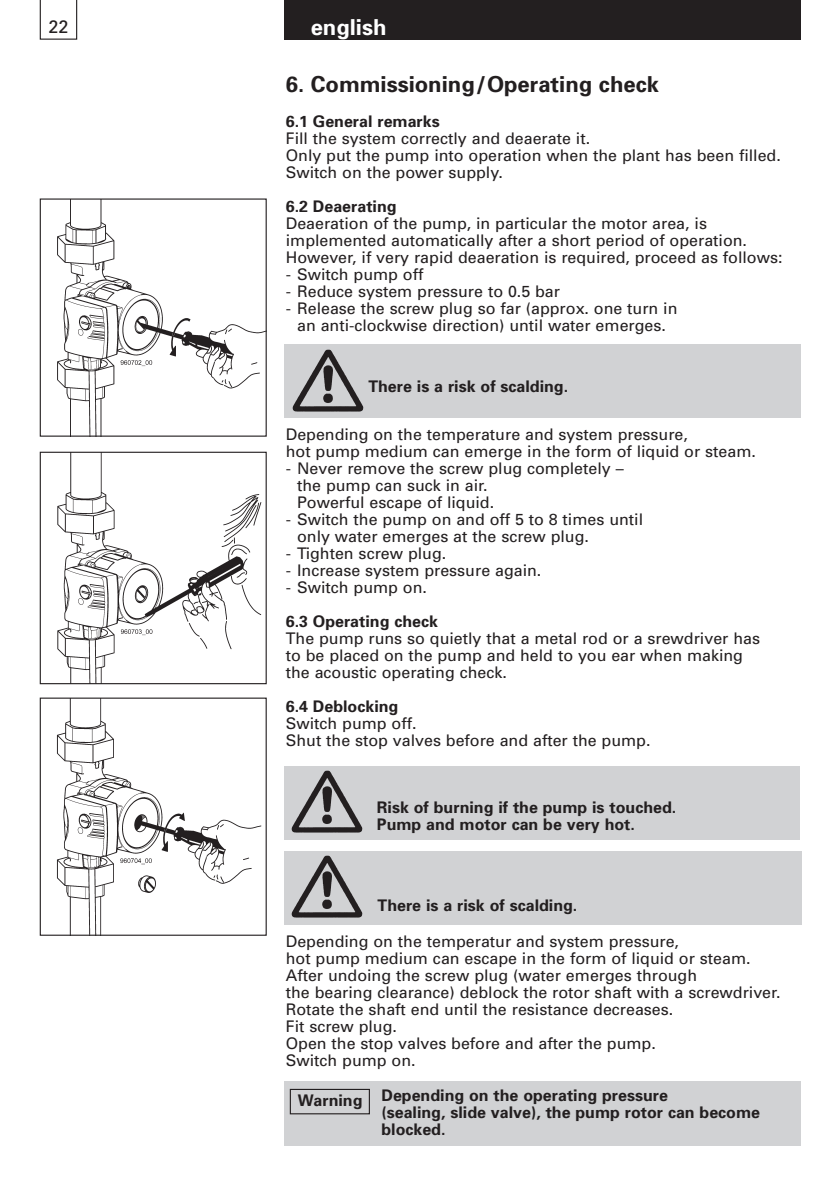
<style>
.page{position:relative;width:840px;height:1191px;background:#fff}
.page>*{position:absolute;margin:0;border:0;box-sizing:border-box;transform-origin:0 0}
.t1{font:700 22px "Univers";color:#231f20}
.t2{font:700 22px "Univers";color:#fff}
.t3{font:18px "Univers";color:#231f20}
.t4{font:16px/17px "Univers";color:#231f20}
.t5{font:700 16px/17px "Univers";color:#231f20}
</style>
<div class="page">
<div style="left:283px;top:344px;width:516px;height:73px;background:#d1d2d4"></div>
<img style="left:292px;top:349px;width:72px;height:63px">
<img style="left:57px;top:200px;width:207px;height:235px">
<img style="left:57px;top:454px;width:205px;height:228px">
<div style="left:40px;top:452px;width:226px;height:232px;border:1px solid #231f20"></div>
<img style="left:56px;top:699px;width:206px;height:234px">
<div style="left:283px;top:850px;width:518px;height:74px;background:#d1d2d4"></div>
<div style="left:283px;top:765px;width:516px;height:74px;background:#d1d2d4"></div>
<img style="left:291px;top:770px;width:72px;height:63px">
<img style="left:291px;top:855px;width:72px;height:63px">
<div style="left:283px;top:0;width:516px;height:40px;background:#231f20"></div>
<svg style="left:40px;top:0;width:37px;height:40px"></svg>
<div style="left:283px;top:1081px;width:516px;height:64px;background:#d1d2d4"></div>
<div style="left:289px;top:1088px;width:81px;height:26px;border:1px solid #231f20"></div>
<p class="t3" style="left:48px;top:20px;width:22px">22</p>
<h1 class="t2" style="left:310px;top:20px;width:77px">english</h1>
<h1 class="t1" style="left:285px;top:76px;width:374px">6. Commissioning/Operating check</h1>
<p class="t5" style="left:285px;top:114px;width:155px">6.1 General remarks</p>
<p class="t4" style="left:285px;top:131px;width:496px">Fill the system correctly and deaerate it.<br>Only put the pump into operation when the plant has been filled.<br>Switch on the power supply.</p>
<p class="t5" style="left:285px;top:199px;width:112px">6.2 Deaerating</p>
<p class="t4" style="left:285px;top:216px;width:498px">Deaeration of the pump, in particular the motor area, is implemented automatically after a short period of operation.<br>However, if very rapid deaeration is required, proceed as follows:</p>
<p class="t4" style="left:285px;top:267px;width:139px">- Switch pump off</p>
<p class="t4" style="left:285px;top:284px;width:276px">- Reduce system pressure to 0.5 bar</p>
<p class="t4" style="left:285px;top:301px;width:393px;text-align:center">- Release the screw plug so far (approx. one turn in an anti-clockwise direction) until water emerges.</p>
<p class="t5" style="left:368px;top:379px;width:201px">There is a risk of scalding.</p>
<p class="t4" style="left:285px;top:427px;width:471px">Depending on the temperature and system pressure,<br>hot pump medium can emerge in the form of liquid or steam.</p>
<p class="t4" style="left:297px;top:461px;width:328px;text-indent:-11px">- Never remove the screw plug completely – the pump can suck in air.<br>Powerful escape of liquid.</p>
<p class="t4" style="left:297px;top:512px;width:347px;text-indent:-11px">- Switch the pump on and off 5 to 8 times until only water emerges at the screw plug.</p>
<p class="t4" style="left:285px;top:546px;width:162px">- Tighten screw plug.</p>
<p class="t4" style="left:285px;top:563px;width:257px">- Increase system pressure again.</p>
<p class="t4" style="left:285px;top:580px;width:143px">- Switch pump on.</p>
<p class="t5" style="left:285px;top:614px;width:154px">6.3 Operating check</p>
<p class="t4" style="left:285px;top:631px;width:475px">The pump runs so quietly that a metal rod or a srewdriver has to be placed on the pump and held to you ear when making the acoustic operating check.</p>
<p class="t5" style="left:285px;top:699px;width:114px">6.4 Deblocking</p>
<p class="t4" style="left:285px;top:716px;width:366px">Switch pump off.<br>Shut the stop valves before and after the pump.</p>
<p class="t5" style="left:377px;top:800px;width:301px">Risk of burning if the pump is touched.<br>Pump and motor can be very hot.</p>
<p class="t5" style="left:377px;top:898px;width:201px">There is a risk of scalding.</p>
<p class="t4" style="left:285px;top:934px;width:496px">Depending on the temperatur and system pressure,<br>hot pump medium can escape in the form of liquid or steam.<br>After undoing the screw plug (water emerges through<br>the bearing clearance) deblock the rotor shaft with a screwdriver.<br>Rotate the shaft end until the resistance decreases.<br>Fit screw plug.<br>Open the stop valves before and after the pump.<br>Switch pump on.</p>
<p class="t5" style="left:297px;top:1093px;width:66px">Warning</p>
<p class="t5" style="left:381px;top:1088px;width:380px">Depending on the operating pressure<br>(sealing, slide valve), the pump rotor can become blocked.</p>
</div>
